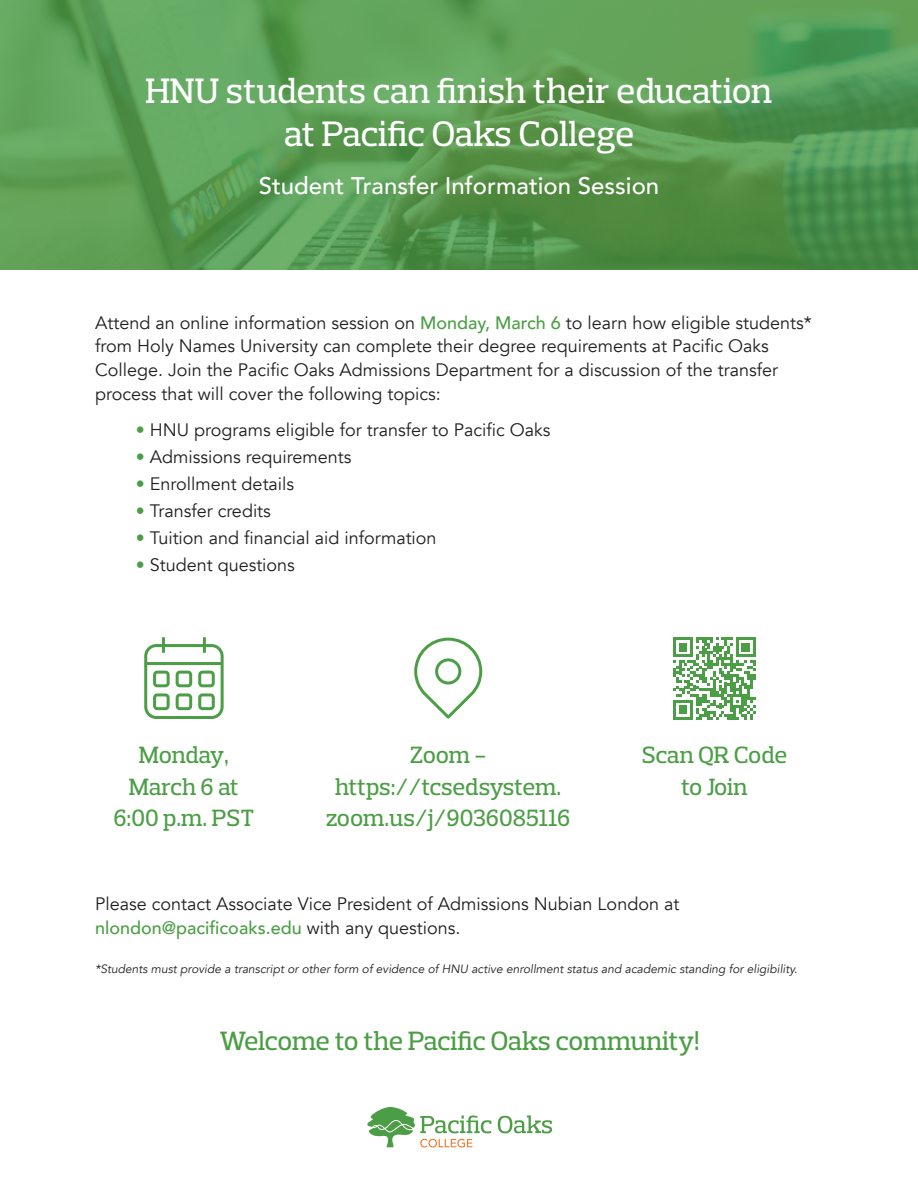
<style>
.page{position:relative;width:918px;height:1188px;background:#fff}
.page>*{position:absolute;margin:0;border:0;box-sizing:border-box;transform-origin:0 0}
.t1{font:500 36px/43.2px "Prelo Slab";letter-spacing:-.005em;color:#fff;text-align:center}
.t2{font:500 27px "Prelo Slab";letter-spacing:-.01em;color:#4b9e45}
.t3{font:500 24px/31.5px "Prelo Slab";letter-spacing:-.01em;color:#4b9e45;text-align:center}
.t4{font:500 24px "Avenir";color:#fff}
.t5{font:18px/24px "Avenir";color:#231f20}
.t6{font:italic 12px "Avenir";color:#231f20}
.s1{font-weight:500;color:#4b9e45}
.s2{color:#4b9e45}
</style>
<div class="page">
<svg style="left:367px;top:1107px;width:124px;height:40px"></svg>
<svg style="left:498px;top:1115px;width:54px;height:18px"></svg>
<svg style="left:0;top:0;width:918px;height:270px;background:#5a9c54"></svg>
<hr style="left:162px;top:637px;width:3px;height:16px;background:#4b9e45">
<hr style="left:203px;top:637px;width:3px;height:16px;background:#4b9e45">
<svg style="left:144px;top:643px;width:80px;height:76px"></svg>
<svg style="left:414px;top:637px;width:69px;height:82px"></svg>
<svg style="left:673px;top:637px;width:83px;height:83px"></svg>
<h1 class="t1" style="left:145px;top:69px;width:629px">HNU students can finish their education at Pacific Oaks College</h1>
<h3 class="t4" style="left:259px;top:165px;width:402px">Student Transfer Information Session</h3>
<p class="t5" style="left:95px;top:311px;width:718px">Attend an online information session on <span class="s1">Monday, March 6</span> to learn how eligible students* from Holy Names University can complete their degree requirements at Pacific Oaks College. Join the Pacific Oaks Admissions Department for a discussion of the transfer process that will cover the following topics:</p>
<p class="t5" style="left:136px;top:419px;width:416px"><span class="s2">•</span> HNU programs eligible for transfer to Pacific Oaks</p>
<p class="t5" style="left:136px;top:446px;width:217px"><span class="s2">•</span> Admissions requirements</p>
<p class="t5" style="left:136px;top:473px;width:160px"><span class="s2">•</span> Enrollment details</p>
<p class="t5" style="left:136px;top:500px;width:137px"><span class="s2">•</span> Transfer credits</p>
<p class="t5" style="left:136px;top:527px;width:302px"><span class="s2">•</span> Tuition and financial aid information</p>
<p class="t5" style="left:136px;top:554px;width:161px"><span class="s2">•</span> Student questions</p>
<h3 class="t3" style="left:113px;top:739px;width:143px">Monday,<br>March 6 at<br>6:00 p.m. PST</h3>
<h3 class="t3" style="left:326px;top:739px;width:246px">Zoom - https://tcsedsystem. zoom.us/j/9036085116</h3>
<h3 class="t3" style="left:642px;top:739px;width:147px">Scan QR Code to Join</h3>
<p class="t5" style="left:95px;top:892px;width:586px">Please contact Associate Vice President of Admissions Nubian London at <span class="s1">nlondon@pacificoaks.edu</span> with any questions.</p>
<p class="t6" style="left:95px;top:962px;width:704px">*Students must provide a transcript or other form of evidence of HNU active enrollment status and academic standing for eligibility.</p>
<h2 class="t2" style="left:220px;top:1024px;width:481px">Welcome to the Pacific Oaks community!</h2>
</div>
